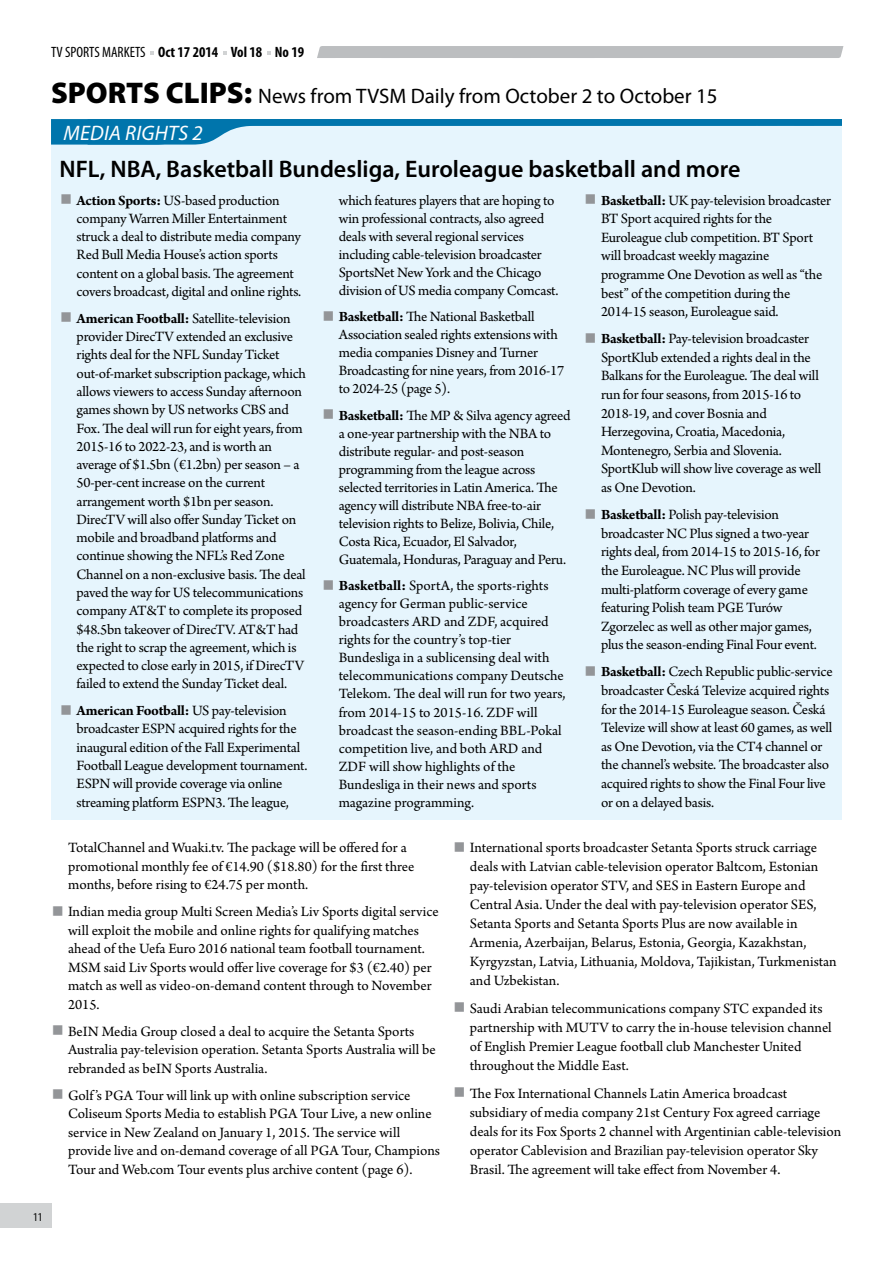
<style>
.page{position:relative;width:893px;height:1263px;background:#fff}
.page>*{position:absolute;margin:0;border:0;box-sizing:border-box;transform-origin:0 0}
.t1{font:600 24px "Myriad Pro";color:#000}
.t2{font:21px/36.5px "Myriad Pro";color:#000}
.t3{font:15px/18.3px "Arno Pro";letter-spacing:-.015em;color:#000}
.t4{font:700 condensed 15px "Myriad Pro";color:#000}
.t5{font:condensed 12px "Myriad Pro";color:#000}
.s1{font-weight:400}
.s2{font-weight:900;font-size:30px}
.s3{font-style:italic;color:#fff}
.s4{font-weight:700;font-size:42px;color:#939598}
.s5{font-weight:700}
</style>
<div class="page">
<div style="left:0;top:1204px;width:51px;height:24px;background:#d1d3d4"></div>
<div style="left:317px;top:46px;width:526px;height:12px;background:#bcbec0"></div>
<div style="left:51px;top:119px;width:791px;height:700px;background:#e6f5fd"></div>
<svg style="left:51px;top:119px;width:791px;height:26px"></svg>
<p class="t4" style="left:51px;top:43px;width:255px"><span class="s1">TV SPORTS MARKETS</span> Oct 17 2014 Vol 18 No 19</p>
<h2 class="t2" style="left:64px;top:78px;width:656px;text-indent:-13px"><span class="s2">SPORTS CLIPS:</span> News from TVSM Daily from October 2 to October 15<br><span class="s3">MEDIA RIGHTS 2</span></h2>
<h1 class="t1" style="left:60px;top:154px;width:682px">NFL, NBA, Basketball Bundesliga, Euroleague basketball and more</h1>
<p class="t3" style="left:77px;top:192px;width:226px;text-indent:-17px"><span class="s4">■</span> <span class="s5">Action Sports:</span> US-based production company Warren Miller Entertainment struck a deal to distribute media company Red Bull Media House’s action sports content on a global basis. The agreement covers broadcast, digital and online rights.</p>
<p class="t3" style="left:77px;top:310px;width:231px;text-indent:-17px"><span class="s4">■</span> <span class="s5">American Football:</span> Satellite-television provider DirecTV extended an exclusive rights deal for the NFL Sunday Ticket out-of-market subscription package, which allows viewers to access Sunday afternoon games shown by US networks CBS and Fox. The deal will run for eight years, from 2015-16 to 2022-23, and is worth an average of $1.5bn (€1.2bn) per season – a 50-per-cent increase on the current arrangement worth $1bn per season.<br>DirecTV will also offer Sunday Ticket on mobile and broadband platforms and continue showing the NFL’s Red Zone Channel on a non-exclusive basis. The deal paved the way for US telecommunications company AT&amp;T to complete its proposed $48.5bn takeover of DirecTV. AT&amp;T had the right to scrap the agreement, which is expected to close early in 2015, if DirecTV failed to extend the Sunday Ticket deal.</p>
<p class="t3" style="left:77px;top:702px;width:232px;text-indent:-17px"><span class="s4">■</span> <span class="s5">American Football:</span> US pay-television broadcaster ESPN acquired rights for the inaugural edition of the Fall Experimental Football League development tournament.<br>ESPN will provide coverage via online streaming platform ESPN3. The league,</p>
<p class="t3" style="left:339px;top:192px;width:221px">which features players that are hoping to win professional contracts, also agreed deals with several regional services including cable-television broadcaster SportsNet New York and the Chicago division of US media company Comcast.</p>
<p class="t3" style="left:339px;top:308px;width:227px;text-indent:-17px"><span class="s4">■</span> <span class="s5">Basketball:</span> The National Basketball Association sealed rights extensions with media companies Disney and Turner Broadcasting for nine years, from 2016-17 to 2024-25 (page 5).</p>
<p class="t3" style="left:339px;top:407px;width:233px;text-indent:-17px"><span class="s4">■</span> <span class="s5">Basketball:</span> The MP &amp; Silva agency agreed a one-year partnership with the NBA to distribute regular- and post-season programming from the league across selected territories in Latin America. The agency will distribute NBA free-to-air television rights to Belize, Bolivia, Chile, Costa Rica, Ecuador, El Salvador, Guatemala, Honduras, Paraguay and Peru.</p>
<p class="t3" style="left:339px;top:578px;width:228px;text-indent:-17px"><span class="s4">■</span> <span class="s5">Basketball:</span> SportA, the sports-rights agency for German public-service broadcasters ARD and ZDF, acquired rights for the country’s top-tier Bundesliga in a sublicensing deal with telecommunications company Deutsche Telekom. The deal will run for two years, from 2014-15 to 2015-16. ZDF will broadcast the season-ending BBL-Pokal competition live, and both ARD and ZDF will show highlights of the Bundesliga in their news and sports magazine programming.</p>
<p class="t3" style="left:601px;top:192px;width:232px;text-indent:-17px"><span class="s4">■</span> <span class="s5">Basketball:</span> UK pay-television broadcaster BT Sport acquired rights for the Euroleague club competition. BT Sport will broadcast weekly magazine programme One Devotion as well as “the best” of the competition during the 2014-15 season, Euroleague said.</p>
<p class="t3" style="left:601px;top:330px;width:222px;text-indent:-17px"><span class="s4">■</span> <span class="s5">Basketball:</span> Pay-television broadcaster SportKlub extended a rights deal in the Balkans for the Euroleague. The deal will run for four seasons, from 2015-16 to 2018-19, and cover Bosnia and Herzegovina, Croatia, Macedonia, Montenegro, Serbia and Slovenia.<br>SportKlub will show live coverage as well as One Devotion.</p>
<p class="t3" style="left:601px;top:506px;width:220px;text-indent:-17px"><span class="s4">■</span> <span class="s5">Basketball:</span> Polish pay-television broadcaster NC Plus signed a two-year rights deal, from 2014-15 to 2015-16, for the Euroleague. NC Plus will provide multi-platform coverage of every game featuring Polish team PGE Turów Zgorzelec as well as other major games, plus the season-ending Final Four event.</p>
<p class="t3" style="left:601px;top:663px;width:233px;text-indent:-17px"><span class="s4">■</span> <span class="s5">Basketball:</span> Czech Republic public-service broadcaster Česká Televize acquired rights for the 2014-15 Euroleague season. Česká Televize will show at least 60 games, as well as One Devotion, via the CT4 channel or the channel’s website. The broadcaster also acquired rights to show the Final Four live or on a delayed basis.</p>
<p class="t3" style="left:68px;top:839px;width:348px">TotalChannel and Wuaki.tv. The package will be offered for a promotional monthly fee of €14.90 ($18.80) for the first three months, before rising to €24.75 per month.</p>
<p class="t3" style="left:68px;top:903px;width:372px;text-indent:-17px"><span class="s4">■</span> Indian media group Multi Screen Media’s Liv Sports digital service will exploit the mobile and online rights for qualifying matches ahead of the Uefa Euro 2016 national team football tournament.<br>MSM said Liv Sports would offer live coverage for $3 (€2.40) per match as well as video-on-demand content through to November 2015.</p>
<p class="t3" style="left:68px;top:1023px;width:369px;text-indent:-17px"><span class="s4">■</span> BeIN Media Group closed a deal to acquire the Setanta Sports<br>Australia pay-television operation. Setanta Sports Australia will be rebranded as beIN Sports Australia.</p>
<p class="t3" style="left:68px;top:1087px;width:373px;text-indent:-17px"><span class="s4">■</span> Golf’s PGA Tour will link up with online subscription service Coliseum Sports Media to establish PGA Tour Live, a new online service in New Zealand on January 1, 2015. The service will provide live and on-demand coverage of all PGA Tour, Champions Tour and Web.com Tour events plus archive content (page 6).</p>
<p class="t3" style="left:470px;top:839px;width:368px;line-height:19px;text-indent:-17px"><span class="s4">■</span> International sports broadcaster Setanta Sports struck carriage deals with Latvian cable-television operator Baltcom, Estonian pay-television operator STV, and SES in Eastern Europe and Central Asia. Under the deal with pay-television operator SES, Setanta Sports and Setanta Sports Plus are now available in Armenia, Azerbaijan, Belarus, Estonia, Georgia, Kazakhstan, Kyrgyzstan, Latvia, Lithuania, Moldova, Tajikistan, Turkmenistan and Uzbekistan.</p>
<p class="t3" style="left:470px;top:1000px;width:363px;line-height:19px;text-indent:-17px"><span class="s4">■</span> Saudi Arabian telecommunications company STC expanded its partnership with MUTV to carry the in-house television channel of English Premier League football club Manchester United throughout the Middle East.</p>
<p class="t3" style="left:470px;top:1084px;width:373px;line-height:19px;text-indent:-17px"><span class="s4">■</span> The Fox International Channels Latin America broadcast subsidiary of media company 21st Century Fox agreed carriage deals for its Fox Sports 2 channel with Argentinian cable-television operator Cablevision and Brazilian pay-television operator Sky Brasil. The agreement will take effect from November 4.</p>
<p class="t5" style="left:33px;top:1209px;width:11px">11</p>
</div>
